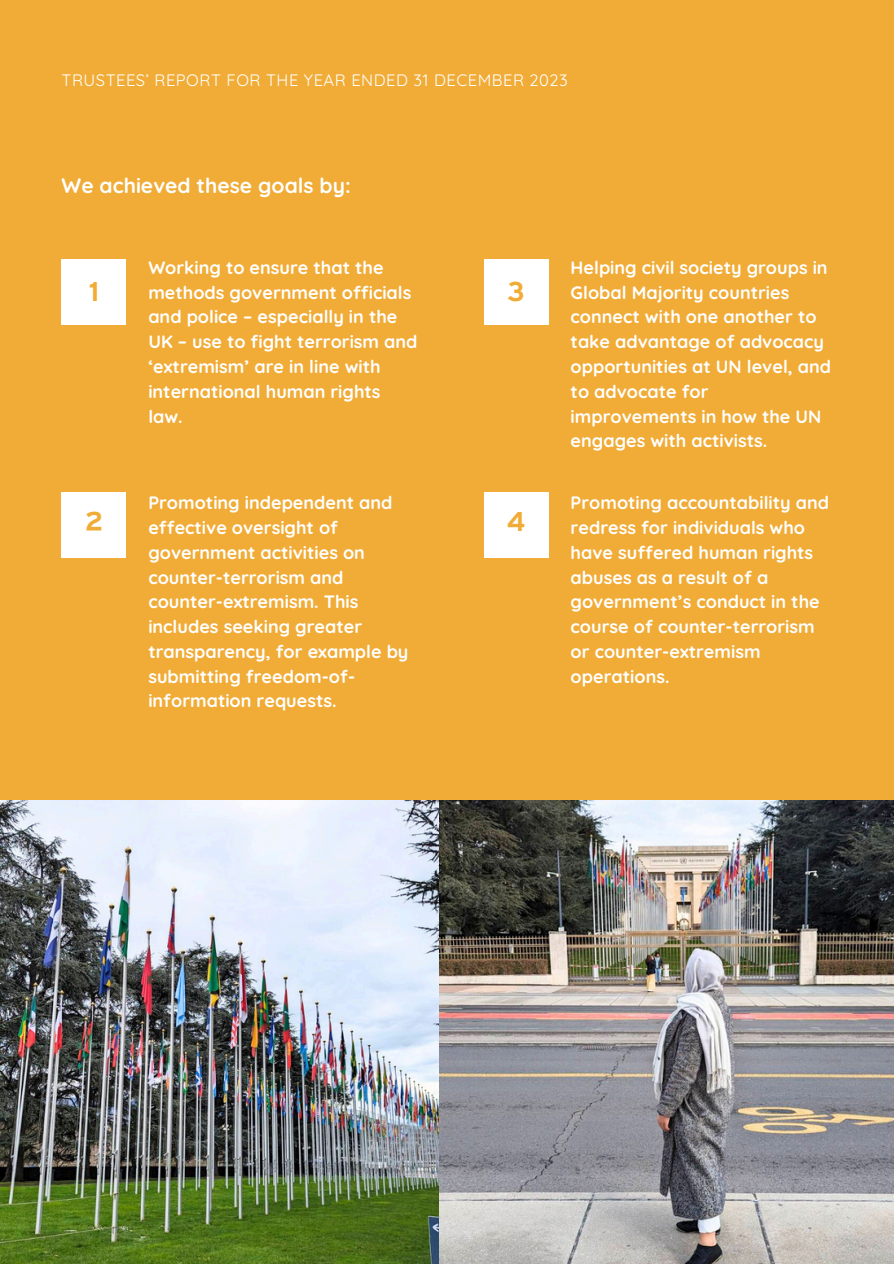
<style>
.page{position:relative;width:894px;height:1264px;background:#fff}
.page>*{position:absolute;margin:0;border:0;box-sizing:border-box;transform-origin:0 0}
.t1{font:700 27px "Interstate";color:#f1ac37}
.t2{font:700 21px "Quicksand";color:#fff}
.t3{font:700 18px/24.8px "Quicksand";color:#fff}
.t4{font:16.5px "Quicksand";letter-spacing:.03em;color:#fff}
</style>
<div class="page">
<div style="left:0;top:0;width:893px;height:812px;background:#f1ac37"></div>
<div style="left:62px;top:259px;width:64px;height:66px;background:#fff"></div>
<div style="left:62px;top:492px;width:64px;height:65px;background:#fff"></div>
<div style="left:483px;top:259px;width:65px;height:66px;background:#fff"></div>
<div style="left:483px;top:492px;width:65px;height:65px;background:#fff"></div>
<img style="left:0;top:801px;width:893px;height:462px">
<p class="t4" style="left:62px;top:69px;width:507px">TRUSTEES’ REPORT FOR THE YEAR ENDED 31 DECEMBER 2023</p>
<p class="t2" style="left:62px;top:172px;width:291px">We achieved these goals by:</p>
<p class="t1" style="left:85px;top:281px;width:19px">1</p>
<p class="t3" style="left:148px;top:255px;width:270px">Working to ensure that the methods government officials and police – especially in the<br>UK – use to fight terrorism and ‘extremism’ are in line with international human rights law.</p>
<p class="t1" style="left:507px;top:281px;width:19px">3</p>
<p class="t3" style="left:570px;top:255px;width:262px">Helping civil society groups in<br>Global Majority countries connect with one another to take advantage of advocacy opportunities at UN level, and to advocate for improvements in how the UN engages with activists.</p>
<p class="t1" style="left:85px;top:511px;width:19px">2</p>
<p class="t3" style="left:148px;top:490px;width:261px">Promoting independent and effective oversight of government activities on counter-terrorism and counter-extremism. This includes seeking greater transparency, for example by submitting freedom-of&shy;information requests.</p>
<p class="t1" style="left:507px;top:511px;width:19px">4</p>
<p class="t3" style="left:570px;top:490px;width:260px">Promoting accountability and redress for individuals who have suffered human rights abuses as a result of a government’s conduct in the course of counter-terrorism or counter-extremism operations.</p>
</div>
